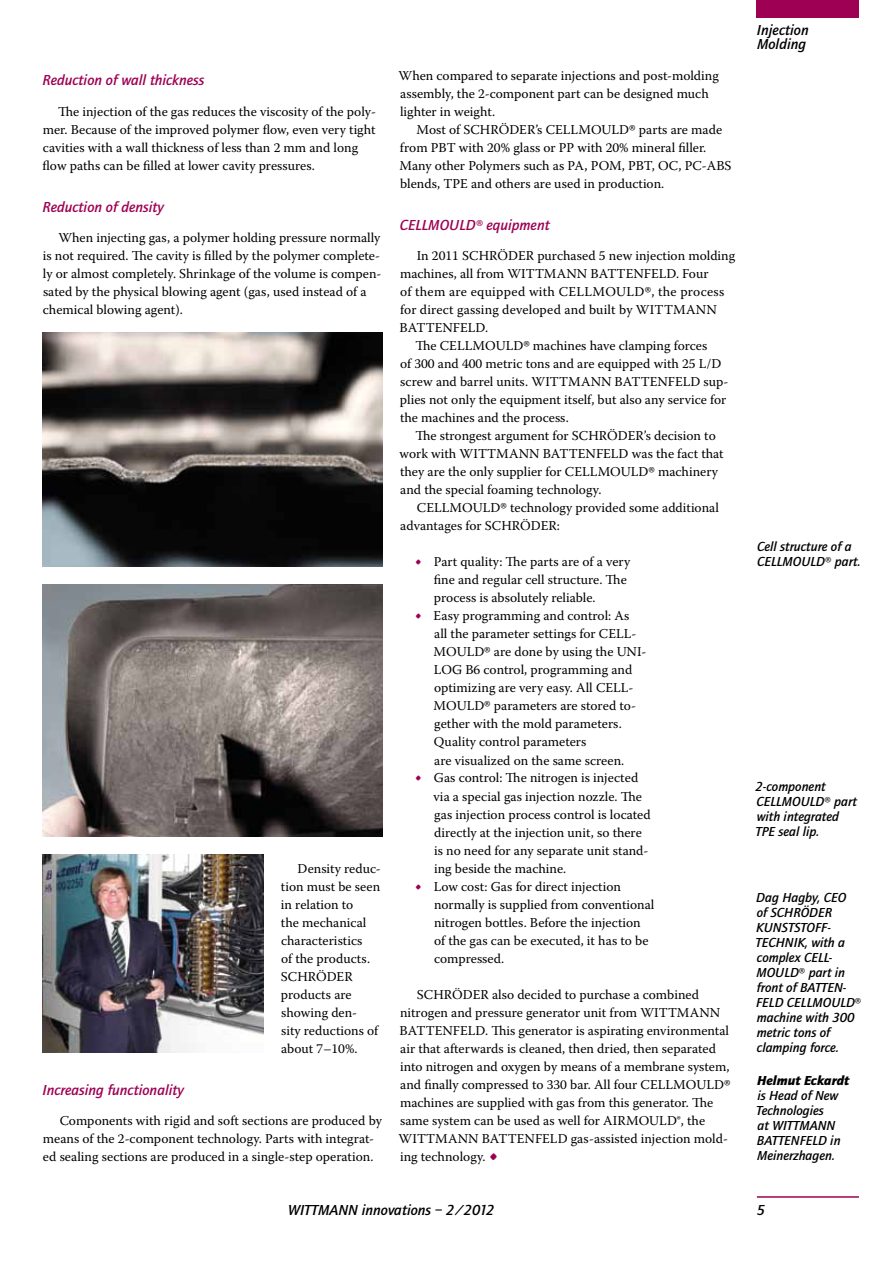
<style>
.page{position:relative;width:893px;height:1263px;background:#fff}
.page>*{position:absolute;margin:0;border:0;box-sizing:border-box;transform-origin:0 0}
.t1{font:italic 500 15px "Quay Sans";color:#9e0054}
.t2{font:italic 500 15px/13.5px "Quay Sans";color:#000}
.t3{font:13.5px/18px "Warnock Pro";color:#000}
.t4{font:italic 500 13.5px/15px "Quay Sans";color:#000}
.t5{font:13.5px "Warnock Pro";letter-spacing:.02em;color:#000}
.t6{font:italic 900 13.5px "Quay Sans";color:#000}
.s1{font-family:"Quay Sans"}
.s2{font-size:18px;color:#9e0054}
.s3{font-size:24px;color:#9e0054}
.s4{font-weight:400;font-style:normal}
</style>
<div class="page">
<div style="left:757px;top:0;width:102px;height:18px;background:#9e0054"></div>
<hr style="left:757px;top:1196px;width:102px;height:2px;background:#9e0054">
<img style="left:43px;top:332px;width:340px;height:234px">
<img style="left:43px;top:854px;width:221px;height:199px">
<img style="left:43px;top:585px;width:340px;height:251px">
<p class="t1" style="left:43px;top:71px;width:163px">Reduction of wall thickness</p>
<p class="t3" style="left:43px;top:102px;width:335px;text-indent:16px">The injection of the gas reduces the viscosity of the poly&shy;mer. Because of the improved polymer flow, even very tight cavities with a wall thickness of less than 2 mm and long flow paths can be filled at lower cavity pressures.</p>
<p class="t1" style="left:43px;top:198px;width:123px">Reduction of density</p>
<p class="t3" style="left:43px;top:228px;width:340px;text-indent:16px">When injecting gas, a polymer holding pressure normally is not required. The cavity is filled by the polymer complete&shy;ly or almost completely. Shrinkage of the volume is compen&shy;sated by the physical blowing agent (gas, used instead of a chemical blowing agent).</p>
<p class="t3" style="left:281px;top:859px;width:102px;text-indent:17px">Density reduc&shy;tion must be seen in relation to<br>the mechanical characteristics<br>of the products.<br>SCHRÖDER products are showing den-<br>sity reductions of about 7–10%.</p>
<p class="t1" style="left:43px;top:1081px;width:143px">Increasing functionality</p>
<p class="t3" style="left:43px;top:1111px;width:341px;text-indent:17px">Components with rigid and soft sections are produced by means of the 2-component technology. Parts with integrat&shy;ed sealing sections are produced in a single-step operation.</p>
<p class="t3" style="left:399px;top:66px;width:322px">When compared to separate injections and post-molding assembly, the 2-component part can be designed much lighter in weight.</p>
<p class="t3" style="left:399px;top:120px;width:334px;text-indent:17px">Most of SCHRÖDER’s CELLMOULD<span class="s1">®</span> parts are made from PBT with 20% glass or PP with 20% mineral filler.<br>Many other Polymers such as PA, POM, PBT, OC, PC-ABS blends, TPE and others are used in production.</p>
<p class="t1" style="left:400px;top:216px;width:151px">CELLMOULD® equipment</p>
<p class="t3" style="left:417px;top:246px;width:320px">In 2011 SCHRÖDER purchased 5 new injection molding</p>
<p class="t3" style="left:400px;top:264px;width:310px">machines, all from WITTMANN BATTENFELD. Four</p>
<p class="t5" style="left:400px;top:283px;width:326px">of them are equipped with CELLMOULD<span class="s1">®</span>, the process</p>
<p class="t3" style="left:400px;top:300px;width:318px">for direct gassing developed and built by WITTMANN</p>
<p class="t3" style="left:400px;top:318px;width:90px">BATTENFELD.</p>
<p class="t3" style="left:415px;top:336px;width:293px">The CELLMOULD<span class="s1">®</span> machines have clamping forces</p>
<p class="t3" style="left:400px;top:354px;width:323px">of 300 and 400 metric tons and are equipped with 25 L/D</p>
<p class="t3" style="left:400px;top:372px;width:330px">screw and barrel units. WITTMANN BATTENFELD sup-</p>
<p class="t3" style="left:400px;top:390px;width:328px">plies not only the equipment itself, but also any service for</p>
<p class="t3" style="left:400px;top:408px;width:170px">the machines and the process.</p>
<p class="t3" style="left:415px;top:426px;width:302px">The strongest argument for SCHRÖDER’s decision to</p>
<p class="t3" style="left:400px;top:444px;width:326px">work with WITTMANN BATTENFELD was the fact that</p>
<p class="t3" style="left:400px;top:462px;width:320px">they are the only supplier for CELLMOULD<span class="s1">®</span> machinery</p>
<p class="t3" style="left:400px;top:480px;width:203px">and the special foaming technology.</p>
<p class="t3" style="left:417px;top:499px;width:303px">CELLMOULD<span class="s1">®</span> technology provided some additional</p>
<p class="t3" style="left:400px;top:517px;width:161px">advantages for SCHRÖDER:</p>
<p class="t3" style="left:434px;top:553px;width:198px;text-indent:-19px"><span class="s2">•</span> Part quality: The parts are of a very fine and regular cell structure. The process is absolutely reliable.</p>
<p class="t3" style="left:433px;top:607px;width:215px;text-indent:-19px"><span class="s2">•</span> Easy programming and control: As<br>all the parameter settings for CELL-MOULD<span class="s1">®</span> are done by using the UNI-LOG B6 control, programming and optimizing are very easy. All CELL-MOULD<span class="s1">®</span> parameters are stored to&shy;gether with the mold parameters.<br>Quality control parameters<br>are visualized on the same screen.</p>
<p class="t3" style="left:434px;top:769px;width:219px;text-indent:-19px"><span class="s2">•</span> Gas control: The nitrogen is injected via a special gas injection nozzle. The gas injection process control is located directly at the injection unit, so there is no need for any separate unit stand&shy;ing beside the machine.</p>
<p class="t3" style="left:434px;top:877px;width:222px;text-indent:-19px"><span class="s2">•</span> Low cost: Gas for direct injection normally is supplied from conventional nitrogen bottles. Before the injection of the gas can be executed, it has to be compressed.</p>
<p class="t3" style="left:399px;top:985px;width:333px;text-indent:18px">SCHRÖDER also decided to purchase a combined nitrogen and pressure generator unit from WITTMANN BATTENFELD. This generator is aspirating environmental air that afterwards is cleaned, then dried, then separated into nitrogen and oxygen by means of a membrane system, and finally compressed to 330 bar. All four CELLMOULD<span class="s1">® </span>machines are supplied with gas from this generator. The same system can be used as well for AIRMOULD®, the WITTMANN BATTENFELD gas-assisted injection mold&shy;ing technology. <span class="s3">•</span></p>
<p class="t2" style="left:757px;top:24px;width:53px">Injection<br>Molding</p>
<p class="t4" style="left:757px;top:539px;width:105px">Cell structure of a<br>CELLMOULD<span class="s4">®</span> part.</p>
<p class="t4" style="left:755px;top:779px;width:103px">2-component<br>CELLMOULD<span class="s4">®</span> part with integrated<br>TPE seal lip.</p>
<p class="t4" style="left:755px;top:890px;width:107px">Dag Hagby, CEO<br>of SCHRÖDER<br>KUNSTSTOFF-<br>TECHNIK, with a complex CELL-<br>MOULD<span class="s4">®</span> part in front of BATTEN-<br>FELD CELLMOULD<span class="s4">® </span>machine with 300 metric tons of clamping force.</p>
<p class="t6" style="left:757px;top:1073px;width:94px">Helmut Eckardt</p>
<p class="t4" style="left:756px;top:1088px;width:86px">is Head of New<br>Technologies<br>at WITTMANN<br>BATTENFELD in<br>Meinerzhagen.</p>
<p class="t2" style="left:288px;top:1203px;width:208px">WITTMANN innovations – 2/2012</p>
<p class="t2" style="left:757px;top:1203px;width:10px">5</p>
</div>
